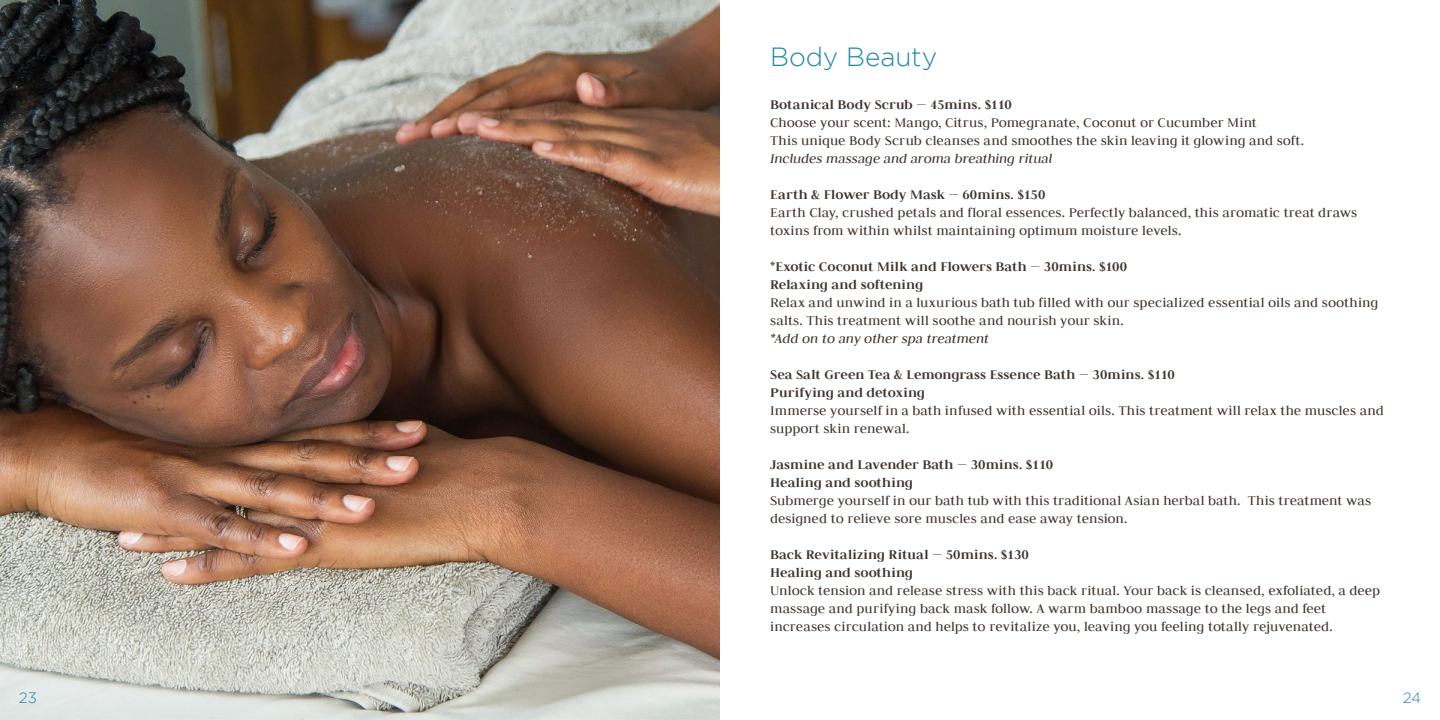
<style>
.page{position:relative;width:1440px;height:720px;background:#fff}
.page>*{position:absolute;margin:0;border:0;box-sizing:border-box;transform-origin:0 0}
.t1{font:300 26.25px "Gotham";letter-spacing:-.005em;color:#2586aa}
.t2{font:15px/18px "Judson";letter-spacing:.005em;color:#40342d}
.t3{font:700 15px/18px "Judson";letter-spacing:.005em;color:#40342d}
.t4{font:italic 15px "Judson";letter-spacing:-.005em;color:#40342d}
.t5{font:300 15px "Gotham";color:#2586aa}
</style>
<div class="page">
<img style="left:0;top:0;width:720px;height:720px">
<h1 class="t1" style="left:770px;top:42px;width:169px">Body Beauty</h1>
<p class="t3" style="left:770px;top:95px;width:243px">Botanical Body Scrub — 45mins. $110</p>
<p class="t2" style="left:770px;top:113px;width:535px">Choose your scent: Mango, Citrus, Pomegranate, Coconut or Cucumber Mint<br>This unique Body Scrub cleanses and smoothes the skin leaving it glowing and soft.</p>
<p class="t4" style="left:770px;top:149px;width:284px">Includes massage and aroma breathing ritual</p>
<p class="t3" style="left:770px;top:185px;width:277px">Earth &amp; Flower Body Mask — 60mins. $150</p>
<p class="t2" style="left:770px;top:203px;width:589px">Earth Clay, crushed petals and floral essences. Perfectly balanced, this aromatic treat draws toxins from within whilst maintaining optimum moisture levels.</p>
<p class="t3" style="left:770px;top:257px;width:358px">*Exotic Coconut Milk and Flowers Bath — 30mins. $100<br>Relaxing and softening</p>
<p class="t2" style="left:770px;top:293px;width:610px">Relax and unwind in a luxurious bath tub filled with our specialized essential oils and soothing salts. This treatment will soothe and nourish your skin.</p>
<p class="t4" style="left:770px;top:329px;width:221px">*Add on to any other spa treatment</p>
<p class="t3" style="left:770px;top:365px;width:406px">Sea Salt Green Tea &amp; Lemongrass Essence Bath — 30mins. $110<br>Purifying and detoxing</p>
<p class="t2" style="left:770px;top:401px;width:615px">Immerse yourself in a bath infused with essential oils. This treatment will relax the muscles and support skin renewal.</p>
<p class="t3" style="left:770px;top:455px;width:284px">Jasmine and Lavender Bath — 30mins. $110<br>Healing and soothing</p>
<p class="t2" style="left:770px;top:491px;width:603px">Submerge yourself in our bath tub with this traditional Asian herbal bath. This treatment was designed to relieve sore muscles and ease away tension.</p>
<p class="t3" style="left:770px;top:545px;width:260px">Back Revitalizing Ritual — 50mins. $130<br>Healing and soothing</p>
<p class="t2" style="left:770px;top:581px;width:612px">Unlock tension and release stress with this back ritual. Your back is cleansed, exfoliated, a deep massage and purifying back mask follow. A warm bamboo massage to the legs and feet increases circulation and helps to revitalize you, leaving you feeling totally rejuvenated.</p>
<p class="t5" style="left:19px;top:690px;width:19px">23</p>
<p class="t5" style="left:1403px;top:690px;width:20px">24</p>
</div>
